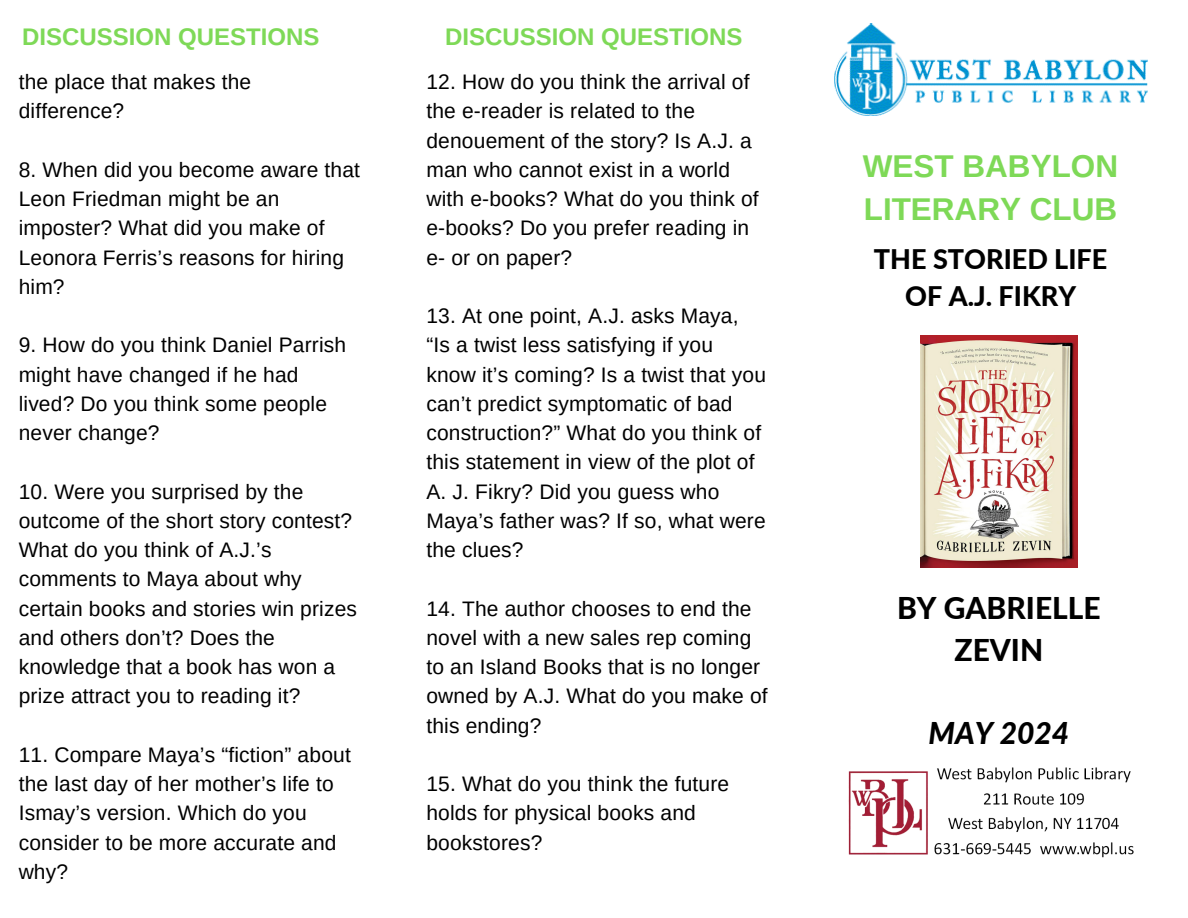
<style>
.page{position:relative;width:1188px;height:918px;background:#fff}
.page>*{position:absolute;margin:0;border:0;box-sizing:border-box;transform-origin:0 0}
.t1{font:700 31.5px/43.8px "Arimo";color:#7ed957}
.t2{font:800 30px/41.7px "Lato";color:#000;text-align:center}
.t3{font:italic 800 30px "Lato";color:#000}
.t4{font:800 27px/37.2px "Lato";color:#000;text-align:center}
.t5{font:700 24px "Arimo";color:#7ed957}
.t6{font:21px/29.2px "Arimo";letter-spacing:.01em;color:#000}
</style>
<div class="page">
<img style="left:834px;top:24px;width:313px;height:91px">
<img style="left:848px;top:767px;width:286px;height:91px">
<img style="left:920px;top:335px;width:158px;height:233px">
<p class="t5" style="left:22px;top:23px;width:299px">DISCUSSION QUESTIONS</p>
<p class="t6" style="left:19px;top:67px;width:234px">the place that makes the difference?</p>
<p class="t6" style="left:19px;top:155px;width:343px">8. When did you become aware that<br>Leon Friedman might be an imposter? What did you make of<br>Leonora Ferris’s reasons for hiring him?</p>
<p class="t6" style="left:19px;top:330px;width:329px">9. How do you think Daniel Parrish might have changed if he had lived? Do you think some people never change?</p>
<p class="t6" style="left:19px;top:477px;width:340px">10. Were you surprised by the outcome of the short story contest?<br>What do you think of A.J.’s comments to Maya about why certain books and stories win prizes and others don’t? Does the knowledge that a book has won a prize attract you to reading it?</p>
<h1 class="t6" style="left:19px;top:740px;width:334px">11. Compare Maya’s “fiction” about the last day of her mother’s life to<br>Ismay’s version. Which do you consider to be more accurate and why?</h1>
<h2 class="t5" style="left:445px;top:23px;width:299px">DISCUSSION QUESTIONS</h2>
<p class="t6" style="left:426px;top:67px;width:334px">12. How do you think the arrival of the e-reader is related to the denouement of the story? Is A.J. a man who cannot exist in a world with e-books? What do you think of e-books? Do you prefer reading in e- or on paper?</p>
<h1 class="t6" style="left:426px;top:301px;width:341px">13. At one point, A.J. asks Maya, “Is a twist less satisfying if you know it’s coming? Is a twist that you can’t predict symptomatic of bad construction?” What do you think of this statement in view of the plot of<br>A. J. Fikry? Did you guess who<br>Maya’s father was? If so, what were the clues?</h1>
<h1 class="t6" style="left:426px;top:594px;width:343px">14. The author chooses to end the novel with a new sales rep coming to an Island Books that is no longer owned by A.J. What do you make of this ending?</h1>
<p class="t6" style="left:426px;top:769px;width:304px">15. What do you think the future holds for physical books and bookstores?</p>
<p class="t1" style="left:863px;top:144px;width:257px">WEST BABYLON<br>LITERARY CLUB</p>
<p class="t4" style="left:874px;top:240px;width:235px">THE STORIED LIFE<br>OF A.J. FIKRY</p>
<p class="t2" style="left:897px;top:586px;width:205px">BY GABRIELLE<br>ZEVIN</p>
<h3 class="t3" style="left:929px;top:714px;width:142px">MAY 2024</h3>
</div>
